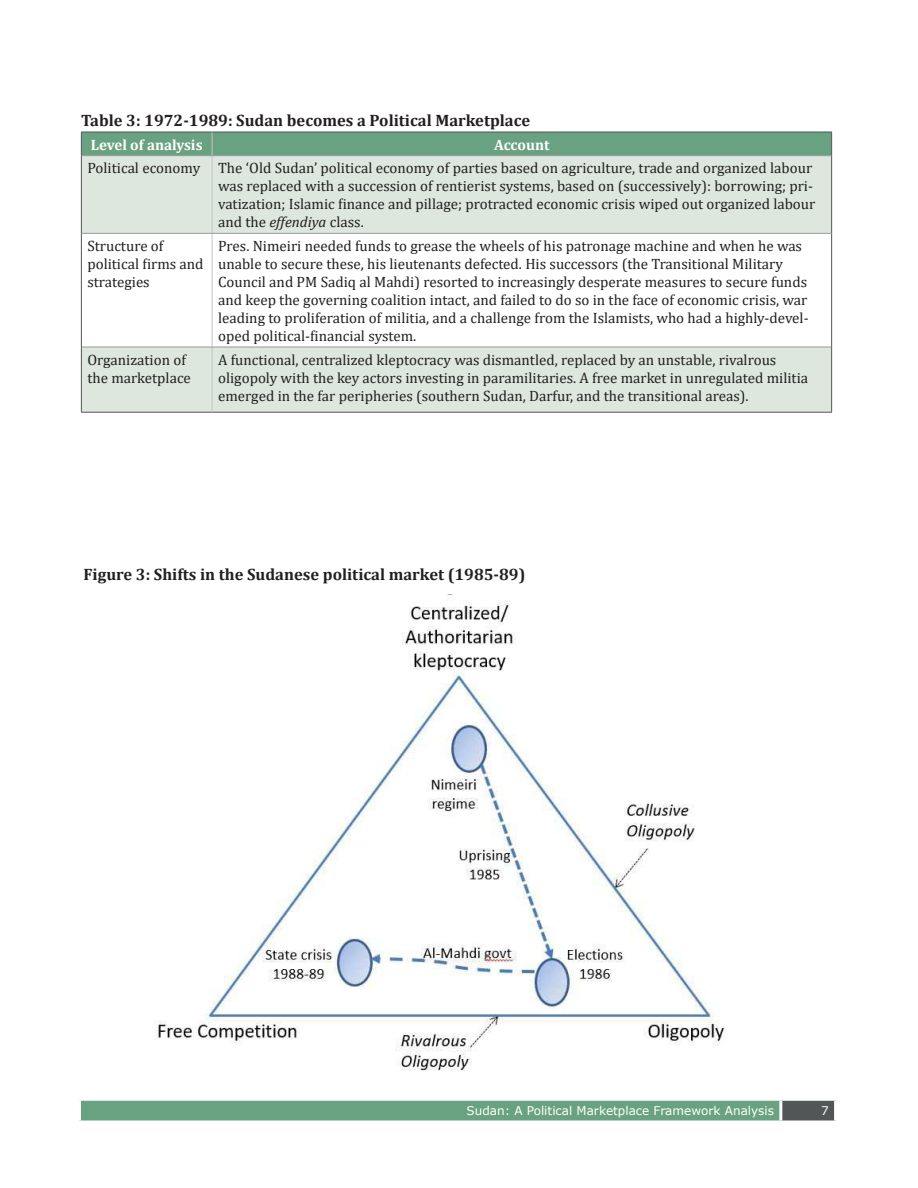
<style>
.page{position:relative;width:918px;height:1188px;background:#fff}
.page>*{position:absolute;margin:0;border:0;box-sizing:border-box;transform-origin:0 0}
.t1{font:700 16.5px "Cambria";color:#231f20}
.t2{font:15px/18px "Cambria";color:#231f20}
.t3{font:700 15px "Cambria";color:#fff}
.t4{font:12px "Verdana";color:#fff}
.s1{font-style:italic}
</style>
<div class="page">
<div style="left:80px;top:1099px;width:701px;height:23px;background:#69a280"></div>
<div style="left:781px;top:1099px;width:55px;height:23px;background:#525657"></div>
<hr style="left:781px;top:1098px;width:56px;height:3px;background:#fff">
<hr style="left:834px;top:1101px;width:3px;height:19px;background:#fff">
<hr style="left:781px;top:1120px;width:56px;height:3px;background:#fff">
<hr style="left:78px;top:1098px;width:703px;height:3px;background:#fff">
<hr style="left:78px;top:1101px;width:3px;height:19px;background:#fff">
<hr style="left:779px;top:1101px;width:3px;height:19px;background:#fff">
<hr style="left:78px;top:1120px;width:703px;height:3px;background:#fff">
<img style="left:156px;top:600px;width:569px;height:471px">
<div style="left:82px;top:156px;width:749px;height:256px;background:#dde7de"></div>
<svg style="left:82px;top:234px;width:749px;height:113px"></svg>
<hr style="left:81px;top:156px;width:1px;height:77px;background:#525657">
<hr style="left:831px;top:156px;width:1px;height:77px;background:#525657">
<hr style="left:81px;top:233px;width:1px;height:114px;background:#525657">
<hr style="left:831px;top:233px;width:1px;height:114px;background:#525657">
<hr style="left:81px;top:347px;width:1px;height:65px;background:#525657">
<hr style="left:831px;top:347px;width:1px;height:65px;background:#525657">
<hr style="left:81px;top:412px;width:131px;height:1px;background:#525657">
<hr style="left:212px;top:412px;width:620px;height:1px;background:#525657">
<div style="left:81px;top:132px;width:751px;height:24px;background:#69a280"></div>
<hr style="left:212px;top:156px;width:1px;height:77px;background:#c5c3c4">
<hr style="left:212px;top:234px;width:1px;height:113px;background:#c5c3c4">
<hr style="left:212px;top:347px;width:1px;height:65px;background:#c5c3c4">
<hr style="left:82px;top:155px;width:130px;height:1px;background:#989899">
<hr style="left:212px;top:155px;width:619px;height:1px;background:#989899">
<hr style="left:82px;top:233px;width:130px;height:1px;background:#989899">
<hr style="left:212px;top:233px;width:619px;height:1px;background:#989899">
<hr style="left:82px;top:347px;width:130px;height:1px;background:#989899">
<hr style="left:212px;top:347px;width:619px;height:1px;background:#989899">
<p class="t1" style="left:81px;top:114px;width:451px">Table 3: 1972-1989: Sudan becomes a Political Marketplace</p>
<p class="t3" style="left:91px;top:139px;width:113px">Level of analysis</p>
<p class="t3" style="left:494px;top:139px;width:57px">Account</p>
<p class="t2" style="left:218px;top:160px;width:599px;text-indent:-131px">Political economy The ‘Old Sudan’ political economy of parties based on agriculture, trade and organized labour was replaced with a succession of rentierist systems, based on (successively): borrowing; pri&shy;vatization; Islamic finance and pillage; protracted economic crisis wiped out organized labour and the <span class="s1">effendiya</span> class.</p>
<p class="t2" style="left:87px;top:238px;width:118px">Structure of political firms and strategies</p>
<p class="t2" style="left:218px;top:238px;width:592px">Pres. Nimeiri needed funds to grease the wheels of his patronage machine and when he was unable to secure these, his lieutenants defected. His successors (the Transitional Military Council and PM Sadiq al Mahdi) resorted to increasingly desperate measures to secure funds and keep the governing coalition intact, and failed to do so in the face of economic crisis, war leading to proliferation of militia, and a challenge from the Islamists, who had a highly-devel&shy;oped political-financial system.</p>
<p class="t2" style="left:87px;top:352px;width:105px">Organization of the marketplace</p>
<p class="t2" style="left:218px;top:352px;width:592px">A functional, centralized kleptocracy was dismantled, replaced by an unstable, rivalrous oligopoly with the key actors investing in paramilitaries. A free market in unregulated militia emerged in the far peripheries (southern Sudan, Darfur, and the transitional areas).</p>
<p class="t1" style="left:83px;top:568px;width:443px">Figure 3: Shifts in the Sudanese political market (1985-89)</p>
<p class="t4" style="left:467px;top:1106px;width:309px">Sudan: A Political Marketplace Framework Analysis</p>
<p class="t4" style="left:821px;top:1106px;width:9px">7</p>
</div>
